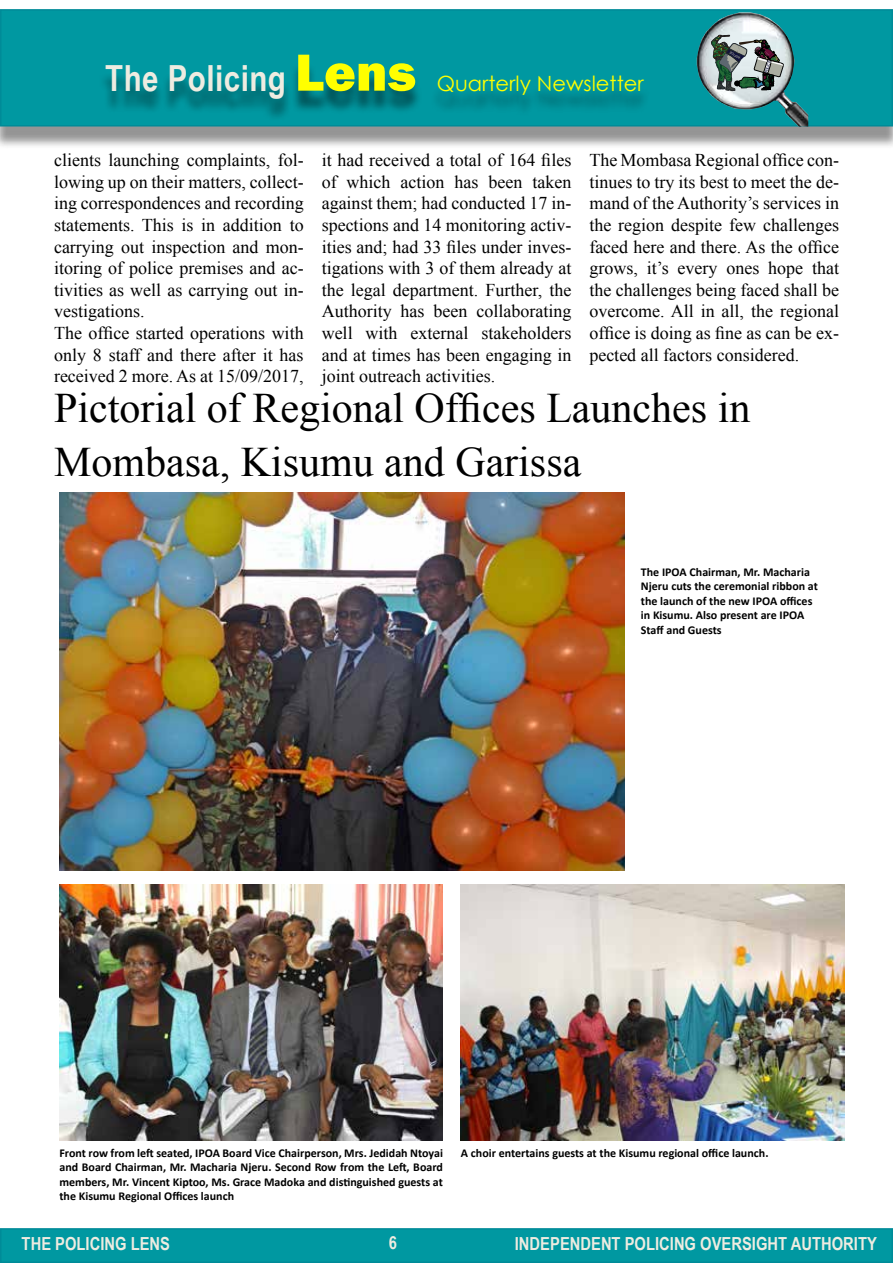
<style>
.page{position:relative;width:893px;height:1263px;background:#fff}
.page>*{position:absolute;margin:0;border:0;box-sizing:border-box;transform-origin:0 0}
.t1{font:42px/54px "Times New Roman";color:#000}
.t2{font:700 36px "Arial Narrow";letter-spacing:.015em;color:#eeece1}
.t3{font:21px "Century Gothic";color:#ff0}
.t4{font:18px/21.6px "Times New Roman";color:#000;text-align:justify}
.t5{font:700 18px "Arial Narrow";color:#eeece1}
.t6{font:700 12px/14.4px "Calibri";color:#000}
.t7{font:700 4.05px "Arial";color:#11133c;scale:.83 1}
.s1{font-family:"Franklin Gothic";font-weight:800;font-size:54px;color:#ff0}
</style>
<div class="page">
<div style="left:0;top:16px;width:893px;height:133px;background:#000;opacity:.42"></div>
<div style="left:1px;top:10px;width:891px;height:116px;background:#0098a1"></div>
<div style="left:0;top:9px;width:893px;height:117px;border:2px solid #008b98"></div>
<div style="left:98px;top:61px;width:553px;height:60px;background:#000;opacity:.44"></div>
<img style="left:697px;top:12px;width:111px;height:115px">
<div style="left:1px;top:1229px;width:891px;height:33px;background:#0098a1"></div>
<div style="left:0;top:1228px;width:893px;height:35px;border:2px solid #008b98"></div>
<img style="left:59px;top:492px;width:566px;height:378px">
<img style="left:59px;top:885px;width:384px;height:255px">
<img style="left:461px;top:885px;width:383px;height:255px">
<svg style="left:711px;top:35px;width:72px;height:56px;background:#87928e"></svg>
<h2 class="t2" style="left:105px;top:51px;width:312px">The Policing <span class="s1">Lens</span></h2>
<p class="t3" style="left:437px;top:68px;width:208px">Quarterly Newsletter</p>
<p class="t7" style="left:763px;top:72px;width:16px;rotate:-73deg">POLICE</p>
<p class="t4" style="left:54px;top:149px;width:251px;text-align:left">clients launching complaints, fol&shy;lowing up on their matters, collect&shy;ing correspondences and recording statements. This is in addition to carrying out inspection and mon&shy;itoring of police premises and ac&shy;tivities as well as carrying out in&shy;vestigations.<br>The office started operations with only 8 staff and there after it has received 2 more. As at 15/09/2017,</p>
<p class="t4" style="left:322px;top:149px;width:251px">it had received a total of 164 files of which action has been taken against them; had conducted 17 in&shy;spections and 14 monitoring activ&shy;ities and; had 33 files under inves&shy;tigations with 3 of them already at the legal department. Further, the Authority has been collaborating well with external stakeholders and at times has been engaging in joint outreach activities.</p>
<p class="t4" style="left:589px;top:149px;width:251px">The Mombasa Regional office con&shy;tinues to try its best to meet the de&shy;mand of the Authority’s services in the region despite few challenges faced here and there. As the office grows, it’s every ones hope that the challenges being faced shall be overcome. All in all, the regional office is doing as fine as can be ex&shy;pected all factors considered.</p>
<h1 class="t1" style="left:54px;top:380px;width:698px">Pictorial of Regional Offices Launches in<br>Mombasa, Kisumu and Garissa</h1>
<p class="t6" style="left:641px;top:565px;width:178px">The IPOA Chairman, Mr. Macharia<br>Njeru cuts the ceremonial ribbon at the launch of the new IPOA offices in Kisumu. Also present are IPOA<br>Staff and Guests</p>
<p class="t6" style="left:59px;top:1145px;width:385px;text-align:justify">Front row from left seated, IPOA Board Vice Chairperson, Mrs. Jedidah Ntoyai and Board Chairman, Mr. Macharia Njeru. Second Row from the Left, Board members, Mr. Vincent Kiptoo, Ms. Grace Madoka and distinguished guests at the Kisumu Regional Offices launch</p>
<p class="t6" style="left:461px;top:1145px;width:309px">A choir entertains guests at the Kisumu regional office launch.</p>
<p class="t5" style="left:389px;top:1229px;width:10px">6</p>
<p class="t5" style="left:22px;top:1230px;width:150px">THE POLICING LENS</p>
<p class="t5" style="left:515px;top:1230px;width:363px">INDEPENDENT POLICING OVERSIGHT AUTHORITY</p>
</div>
